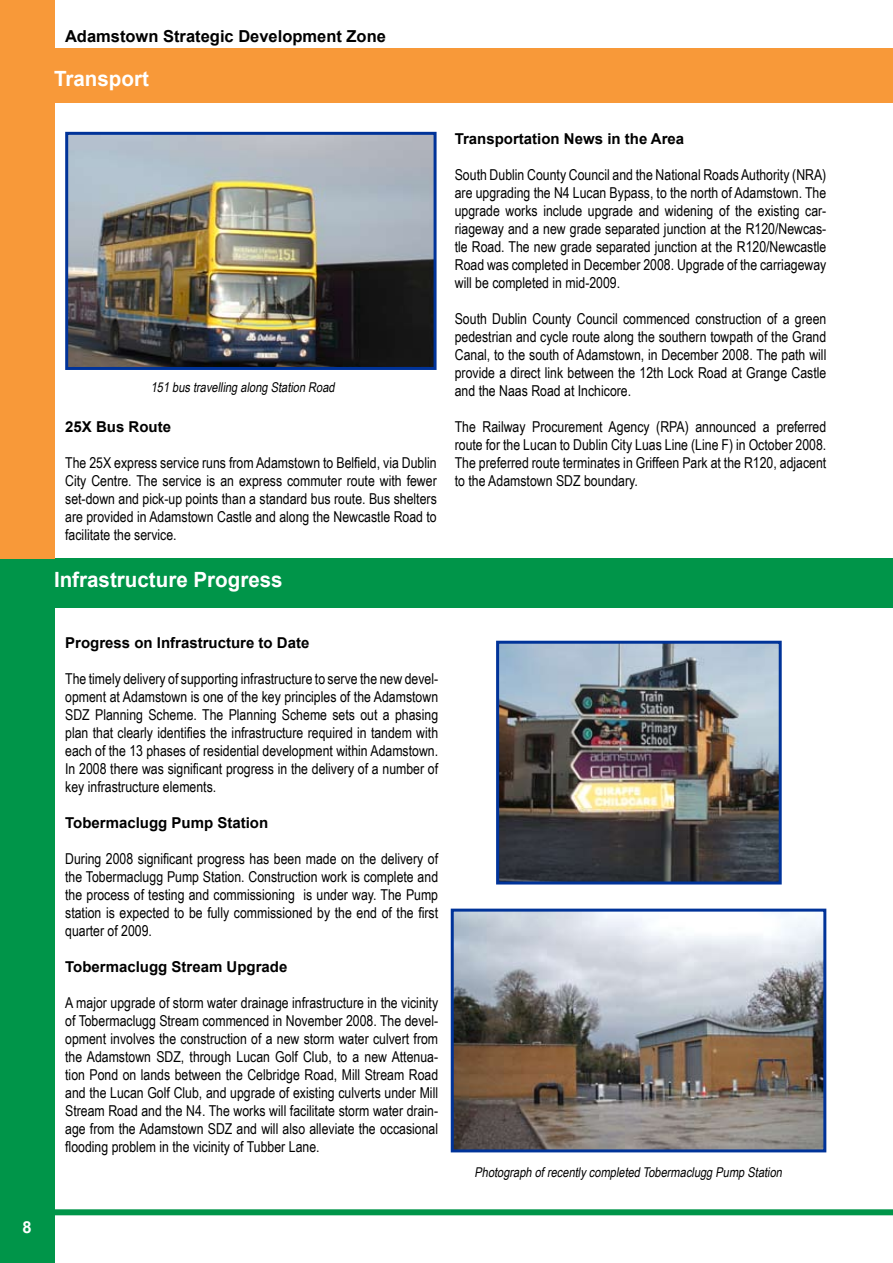
<style>
.page{position:relative;width:893px;height:1263px;background:#fff}
.page>*{position:absolute;margin:0;border:0;box-sizing:border-box;transform-origin:0 0}
.t1{font:700 21px "Arial";color:#fff}
.t2{font:700 16.5px "Arial";color:#000}
.t3{font:700 16.5px "Arial";color:#fff}
.t4{font:15px/18px "Arial Narrow";color:#000;text-align:justify}
.t5{font:700 15px "Arial";color:#000}
.t6{font:italic 13.5px "Arial Narrow";color:#000}
</style>
<div class="page">
<div style="left:0;top:0;width:54px;height:1263px;background:#009549"></div>
<div style="left:38px;top:1209px;width:855px;height:6px;background:#009549"></div>
<div style="left:54px;top:49px;width:839px;height:54px;background:#f89939"></div>
<div style="left:54px;top:558px;width:839px;height:50px;background:#009549"></div>
<div style="left:0;top:0;width:54px;height:558px;background:#f89939"></div>
<img style="left:455px;top:913px;width:367px;height:235px">
<div style="left:451px;top:909px;width:375px;height:243px;border:3px solid #039"></div>
<img style="left:500px;top:645px;width:278px;height:235px">
<div style="left:496px;top:641px;width:286px;height:243px;border:3px solid #039"></div>
<img style="left:69px;top:136px;width:364px;height:230px">
<div style="left:65px;top:132px;width:372px;height:238px;border:3px solid #039"></div>
<p class="t3" style="left:22px;top:1217px;width:11px">8</p>
<p class="t2" style="left:65px;top:25px;width:322px">Adamstown Strategic Development Zone</p>
<h1 class="t1" style="left:54px;top:65px;width:96px">Transport</h1>
<p class="t6" style="left:151px;top:377px;width:188px">151 bus travelling along Station Road</p>
<p class="t5" style="left:65px;top:417px;width:107px">25X Bus Route</p>
<p class="t4" style="left:65px;top:453px;width:373px">The 25X express service runs from Adamstown to Belfield, via Dublin City Centre. The service is an express commuter route with fewer set-down and pick-up points than a standard bus route. Bus shelters are provided in Adamstown Castle and along the Newcastle Road to facilitate the service.</p>
<h1 class="t1" style="left:54px;top:566px;width:230px">Infrastructure Progress</h1>
<p class="t5" style="left:455px;top:129px;width:231px">Transportation News in the Area</p>
<p class="t4" style="left:455px;top:165px;width:373px">South Dublin County Council and the National Roads Authority (NRA) are upgrading the N4 Lucan Bypass, to the north of Adamstown. The upgrade works include upgrade and widening of the existing car&shy;riageway and a new grade separated junction at the R120/Newcas&shy;tle Road. The new grade separated junction at the R120/Newcastle Road was completed in December 2008. Upgrade of the carriageway will be completed in mid-2009.</p>
<p class="t4" style="left:455px;top:309px;width:373px">South Dublin County Council commenced construction of a green pedestrian and cycle route along the southern towpath of the Grand Canal, to the south of Adamstown, in December 2008. The path will provide a direct link between the 12th Lock Road at Grange Castle and the Naas Road at Inchicore.</p>
<p class="t4" style="left:455px;top:417px;width:373px">The Railway Procurement Agency (RPA) announced a preferred route for the Lucan to Dublin City Luas Line (Line F) in October 2008.<br>The preferred route terminates in Griffeen Park at the R120, adjacent to the Adamstown SDZ boundary.</p>
<p class="t5" style="left:65px;top:633px;width:246px">Progress on Infrastructure to Date</p>
<p class="t4" style="left:65px;top:669px;width:374px">The timely delivery of supporting infrastructure to serve the new devel&shy;opment at Adamstown is one of the key principles of the Adamstown SDZ Planning Scheme. The Planning Scheme sets out a phasing plan that clearly identifies the infrastructure required in tandem with each of the 13 phases of residential development within Adamstown.<br>In 2008 there was significant progress in the delivery of a number of key infrastructure elements.</p>
<p class="t5" style="left:65px;top:813px;width:205px">Tobermaclugg Pump Station</p>
<p class="t4" style="left:65px;top:849px;width:374px">During 2008 significant progress has been made on the delivery of the Tobermaclugg Pump Station. Construction work is complete and the process of testing and commissioning is under way. The Pump station is expected to be fully commissioned by the end of the first quarter of 2009.</p>
<p class="t5" style="left:65px;top:957px;width:224px">Tobermaclugg Stream Upgrade</p>
<p class="t4" style="left:65px;top:993px;width:374px">A major upgrade of storm water drainage infrastructure in the vicinity of Tobermaclugg Stream commenced in November 2008. The devel&shy;opment involves the construction of a new storm water culvert from the Adamstown SDZ, through Lucan Golf Club, to a new Attenua&shy;tion Pond on lands between the Celbridge Road, Mill Stream Road and the Lucan Golf Club, and upgrade of existing culverts under Mill Stream Road and the N4. The works will facilitate storm water drain&shy;age from the Adamstown SDZ and will also alleviate the occasional flooding problem in the vicinity of Tubber Lane.</p>
<p class="t6" style="left:474px;top:1162px;width:312px">Photograph ofrecently completed Tobermaclugg Pump Station</p>
</div>
